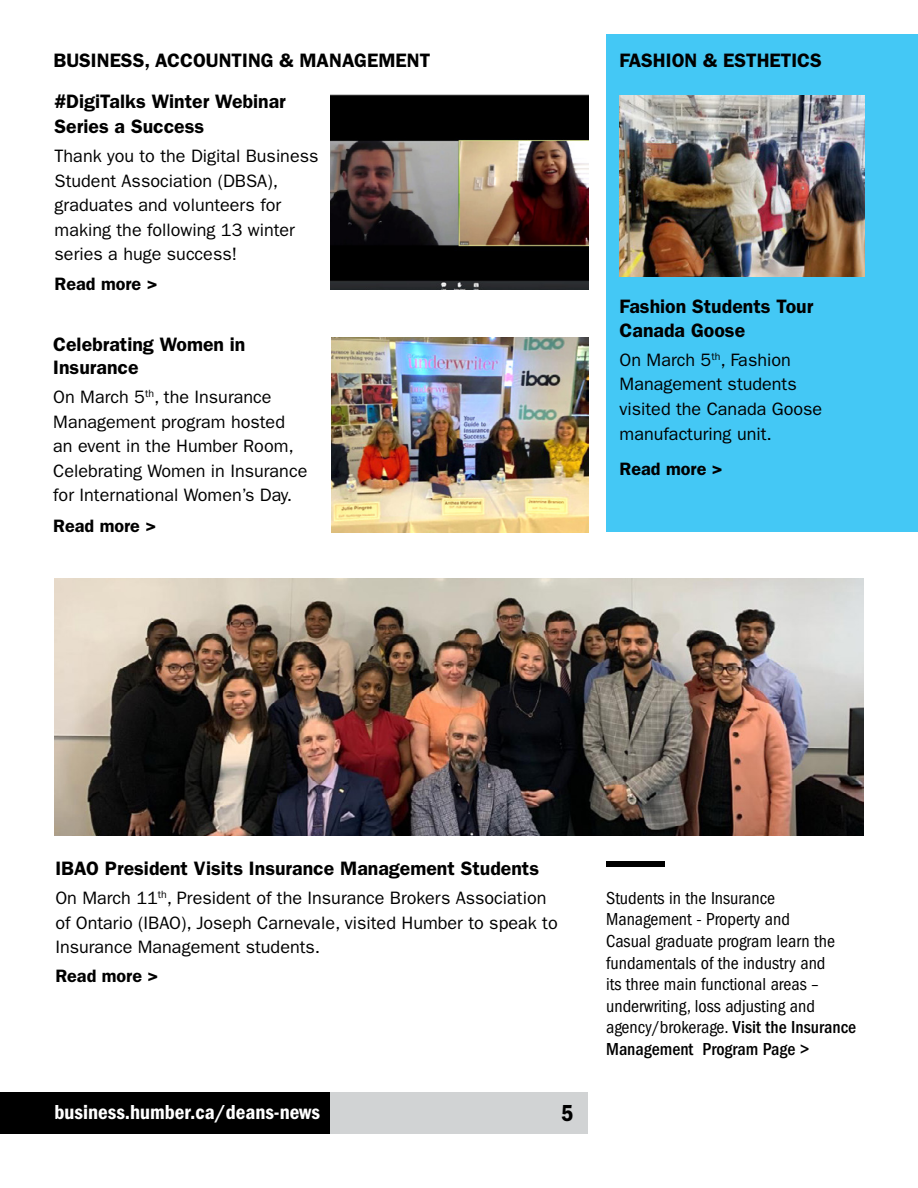
<style>
.page{position:relative;width:918px;height:1188px;background:#fff}
.page>*{position:absolute;margin:0;border:0;box-sizing:border-box;transform-origin:0 0}
.t1{font:24px "ITC Franklin Gothic Std Dm Cd";color:#000}
.t2{font:21px "ITC Franklin Gothic Std Dm Cd";color:#fff}
.t3{font:600 19.5px/23.4px "ITC Franklin Gothic Std";color:#000}
.t4{font:18px/24.6px "ITC Franklin Gothic Std";color:#000}
.t5{font:condensed 18px/21.6px "ITC Franklin Gothic Std";color:#000}
.t6{font:600 18px "ITC Franklin Gothic Std";color:#000}
.s1{font-weight:500}
</style>
<div class="page">
<img style="left:330px;top:94px;width:258px;height:196px">
<img style="left:331px;top:337px;width:257px;height:195px">
<img style="left:55px;top:579px;width:809px;height:257px">
<div style="left:606px;top:861px;width:59px;height:6px;background:#000"></div>
<div style="left:606px;top:35px;width:312px;height:497px;background:#44c8f5"></div>
<img style="left:620px;top:95px;width:244px;height:181px">
<div style="left:330px;top:1093px;width:257px;height:41px;background:#d1d3d4"></div>
<div style="left:0;top:1093px;width:330px;height:41px;background:#000"></div>
<p class="t3" style="left:54px;top:49px;width:378px">BUSINESS, ACCOUNTING &amp; MANAGEMENT</p>
<p class="t3" style="left:55px;top:89px;width:233px;line-height:24.6px">#DigiTalks Winter Webinar<br>Series a Success</p>
<p class="t4" style="left:55px;top:144px;width:265px">Thank you to the Digital Business<br>Student Association (DBSA), graduates and volunteers for making the following 13 winter series a huge success!</p>
<p class="t6" style="left:55px;top:273px;width:104px">Read more &gt;</p>
<p class="t3" style="left:53px;top:332px;width:194px">Celebrating Women in<br>Insurance</p>
<p class="t4" style="left:53px;top:385px;width:256px">On March 5<sup>th</sup>, the Insurance<br>Management program hosted an event in the Humber Room,<br>Celebrating Women in Insurance for International Women’s Day.</p>
<p class="t6" style="left:53px;top:515px;width:104px">Read more &gt;</p>
<p class="t3" style="left:620px;top:49px;width:204px">FASHION &amp; ESTHETICS</p>
<p class="t3" style="left:620px;top:295px;width:195px">Fashion Students Tour<br>Canada Goose</p>
<p class="t4" style="left:620px;top:348px;width:204px">On March 5<sup>th</sup>, Fashion<br>Management students visited the Canada Goose manufacturing unit.</p>
<p class="t6" style="left:620px;top:458px;width:104px">Read more &gt;</p>
<p class="t3" style="left:55px;top:856px;width:485px">IBAO President Visits Insurance Management Students</p>
<p class="t4" style="left:55px;top:886px;width:504px">On March 11<sup>th</sup>, President of the Insurance Brokers Association of Ontario (IBAO), Joseph Carnevale, visited Humber to speak to<br>Insurance Management students.</p>
<p class="t6" style="left:55px;top:965px;width:104px">Read more &gt;</p>
<p class="t2" style="left:55px;top:1100px;width:267px">business.humber.ca/deans-news</p>
<p class="t1" style="left:561px;top:1100px;width:14px">5</p>
<p class="t5" style="left:606px;top:887px;width:251px">Students in the Insurance<br>Management - Property and<br>Casual graduate program learn the fundamentals of the industry and<br>its three main functional areas – underwriting, loss adjusting and agency/brokerage. <span class="s1">Visit the Insurance<br>Management Program Page &gt;</span></p>
</div>
